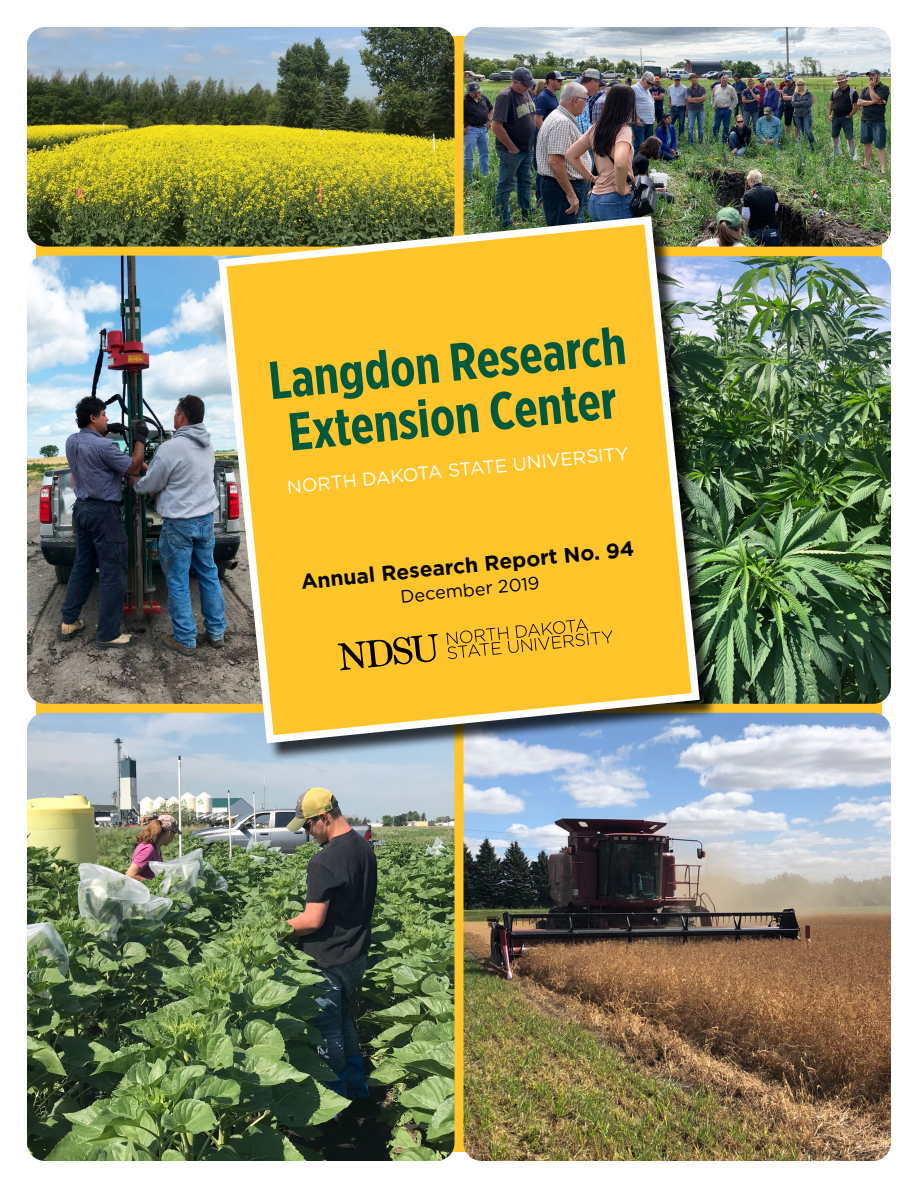
<style>
.page{position:relative;width:918px;height:1188px;background:#fff}
.page>*{position:absolute;margin:0;border:0;box-sizing:border-box;transform-origin:0 0}
.t1{font:700 53.1px/52.9px "Gotham X Narrow";color:#00583d}
.t2{font:700 21px "Gotham";color:#000}
.t3{font:18.6px "Gotham";color:#fff}
.t4{font:18px "Gotham";color:#000}
</style>
<div class="page">
<img style="left:27px;top:256px;width:187px;height:448px">
<img style="left:464px;top:27px;width:427px;height:220px">
<img style="left:718px;top:256px;width:173px;height:448px">
<img style="left:464px;top:713px;width:427px;height:448px">
<img style="left:27px;top:27px;width:427px;height:220px">
<img style="left:27px;top:713px;width:427px;height:448px">
<div style="left:221px;top:219px;width:497px;height:542px;background:#000;opacity:.75"></div>
<svg style="left:214px;top:212px;width:490px;height:535px"></svg>
<svg style="left:338px;top:634px;width:100px;height:36px"></svg>
<svg style="left:446px;top:619px;width:166px;height:40px"></svg>
<p class="t1" style="left:266px;top:355px;width:360px;rotate:-6deg">Langdon Research<br>Extension Center</p>
<p class="t3" style="left:286px;top:476px;width:345px;rotate:-6deg">NORTH DAKOTA STATE UNIVERSITY</p>
<p class="t2" style="left:300px;top:569px;width:336px;rotate:-6deg">Annual Research Report No. 94</p>
<p class="t4" style="left:399px;top:585px;width:141px;rotate:-6deg">December 2019</p>
</div>
